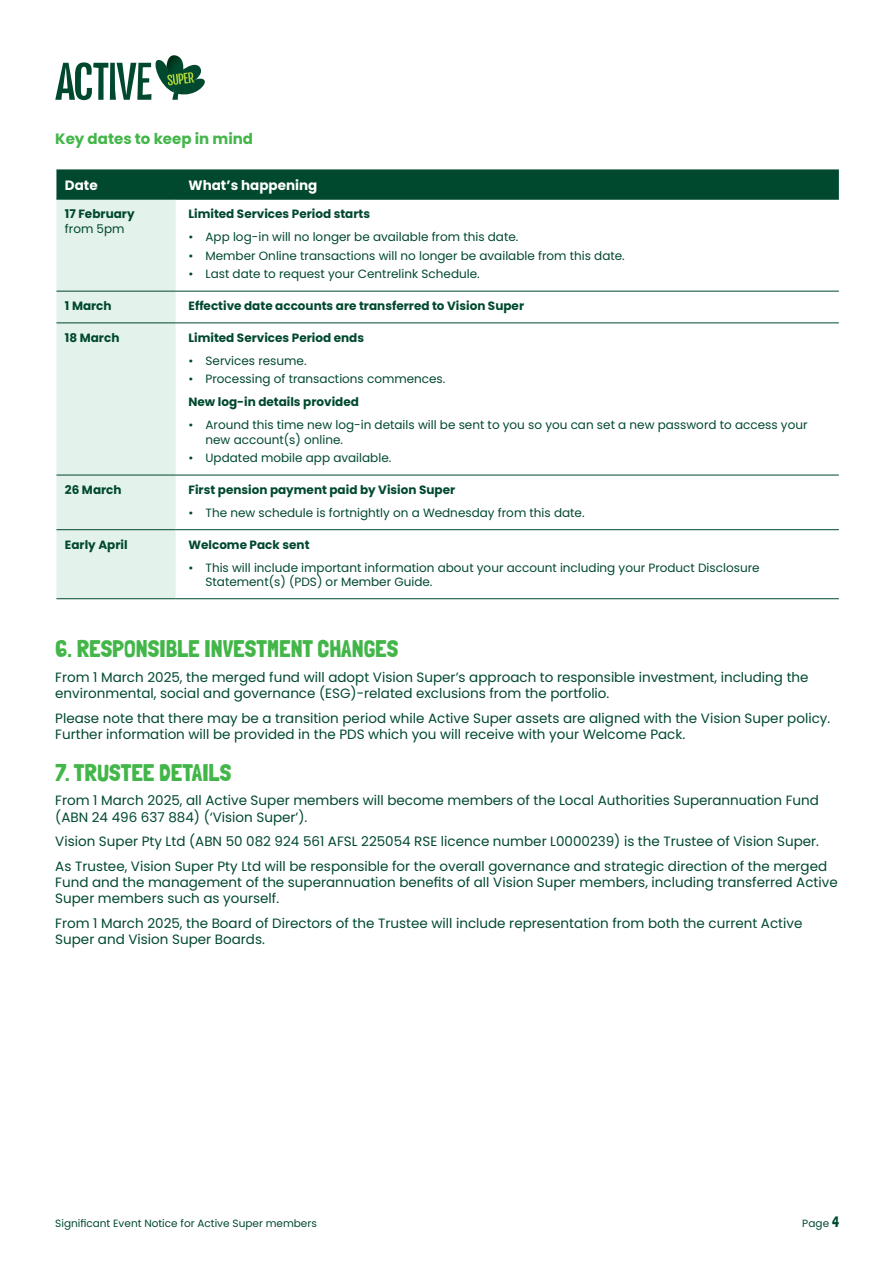
<style>
.page{position:relative;width:893px;height:1263px;background:#fff}
.page>*{position:absolute;margin:0;border:0;box-sizing:border-box;transform-origin:0 0}
.t1{font:24px "Londrina Solid";color:#43b649}
.t2{font:700 15px "Poppins";color:#43b649}
.t3{font:13.5px/16.2px "Poppins";color:#00492e}
.t4{font:700 13.5px "Poppins";color:#fff}
.t5{font:12px/14.4px "Poppins";color:#00492e}
.t6{font:700 12px "Poppins";color:#00492e}
.t7{font:10.5px "Poppins";color:#00492e}
.s1{font-family:"Londrina Solid";font-size:15px}
</style>
<div class="page">
<svg style="left:55px;top:55px;width:150px;height:45px"></svg>
<div style="left:56px;top:169px;width:783px;height:30px;background:#00492e"></div>
<div style="left:56px;top:200px;width:120px;height:398px;background:#e3f2eb"></div>
<hr style="left:56px;top:199px;width:120px;height:1px;background:#00492e">
<hr style="left:176px;top:199px;width:663px;height:1px;background:#00492e">
<hr style="left:56px;top:291px;width:120px;height:1px;background:#00492e">
<hr style="left:176px;top:291px;width:663px;height:1px;background:#00492e">
<hr style="left:56px;top:323px;width:120px;height:1px;background:#00492e">
<hr style="left:176px;top:323px;width:663px;height:1px;background:#00492e">
<hr style="left:56px;top:475px;width:120px;height:1px;background:#00492e">
<hr style="left:176px;top:475px;width:663px;height:1px;background:#00492e">
<hr style="left:56px;top:529px;width:120px;height:1px;background:#00492e">
<hr style="left:176px;top:529px;width:663px;height:1px;background:#00492e">
<hr style="left:56px;top:598px;width:120px;height:1px;background:#00492e">
<hr style="left:176px;top:598px;width:663px;height:1px;background:#00492e">
<p class="t2" style="left:55px;top:130px;width:199px">Key dates to keep in mind</p>
<p class="t4" style="left:65px;top:177px;width:34px">Date</p>
<p class="t4" style="left:189px;top:177px;width:130px">What’s happening</p>
<p class="t6" style="left:65px;top:207px;width:71px">17 February</p>
<p class="t5" style="left:65px;top:221px;width:61px">from 5pm</p>
<p class="t6" style="left:189px;top:207px;width:183px">Limited Services Period starts</p>
<p class="t5" style="left:189px;top:230px;width:331px">• App log-in will no longer be available from this date.</p>
<p class="t5" style="left:189px;top:248px;width:438px">• Member Online transactions will no longer be available from this date.</p>
<p class="t5" style="left:189px;top:267px;width:293px">• Last date to request your Centrelink Schedule.</p>
<p class="t6" style="left:65px;top:299px;width:48px">1 March</p>
<p class="t6" style="left:189px;top:299px;width:337px">Effective date accounts are transferred to Vision Super</p>
<p class="t6" style="left:65px;top:331px;width:56px">18 March</p>
<p class="t6" style="left:189px;top:331px;width:177px">Limited Services Period ends</p>
<p class="t5" style="left:189px;top:353px;width:120px">• Services resume.</p>
<p class="t5" style="left:189px;top:372px;width:258px">• Processing of transactions commences.</p>
<p class="t6" style="left:189px;top:395px;width:172px">New log-in details provided</p>
<p class="t5" style="left:206px;top:418px;width:603px;text-indent:-17px">• Around this time new log-in details will be sent to you so you can set a new password to access your new account(s) online.</p>
<p class="t5" style="left:189px;top:451px;width:204px">• Updated mobile app available.</p>
<p class="t6" style="left:65px;top:483px;width:58px">26 March</p>
<p class="t6" style="left:189px;top:483px;width:268px">First pension payment paid by Vision Super</p>
<p class="t5" style="left:189px;top:506px;width:398px">• The new schedule is fortnightly on a Wednesday from this date.</p>
<p class="t6" style="left:65px;top:537px;width:64px">Early April</p>
<p class="t6" style="left:189px;top:537px;width:123px">Welcome Pack sent</p>
<p class="t5" style="left:206px;top:560px;width:556px;text-indent:-17px">• This will include important information about your account including your Product Disclosure<br>Statement(s) (PDS) or Member Guide.</p>
<h1 class="t1" style="left:55px;top:635px;width:345px">6. RESPONSIBLE INVESTMENT CHANGES</h1>
<p class="t3" style="left:55px;top:669px;width:755px">From 1 March 2025, the merged fund will adopt Vision Super’s approach to responsible investment, including the environmental, social and governance (ESG)-related exclusions from the portfolio.</p>
<p class="t3" style="left:55px;top:710px;width:776px">Please note that there may be a transition period while Active Super assets are aligned with the Vision Super policy.<br>Further information will be provided in the PDS which you will receive with your Welcome Pack.</p>
<h1 class="t1" style="left:55px;top:758px;width:178px">7. TRUSTEE DETAILS</h1>
<p class="t3" style="left:55px;top:792px;width:765px">From 1 March 2025, all Active Super members will become members of the Local Authorities Superannuation Fund (ABN 24 496 637 884) (‘Vision Super’).</p>
<p class="t3" style="left:55px;top:829px;width:773px;line-height:24.8px">Vision Super Pty Ltd (ABN 50 082 924 561 AFSL 225054 RSE licence number L0000239) is the Trustee of Vision Super.<br>As Trustee, Vision Super Pty Ltd will be responsible for the overall governance and strategic direction of the merged</p>
<p class="t3" style="left:55px;top:874px;width:784px">Fund and the management of the superannuation benefits of all Vision Super members, including transferred Active<br>Super members such as yourself.</p>
<p class="t3" style="left:55px;top:915px;width:749px">From 1 March 2025, the Board of Directors of the Trustee will include representation from both the current Active<br>Super and Vision Super Boards.</p>
<p class="t7" style="left:55px;top:1217px;width:263px">Significant Event Notice for Active Super members</p>
<p class="t7" style="left:802px;top:1217px;width:39px">Page <span class="s1">4</span></p>
</div>
